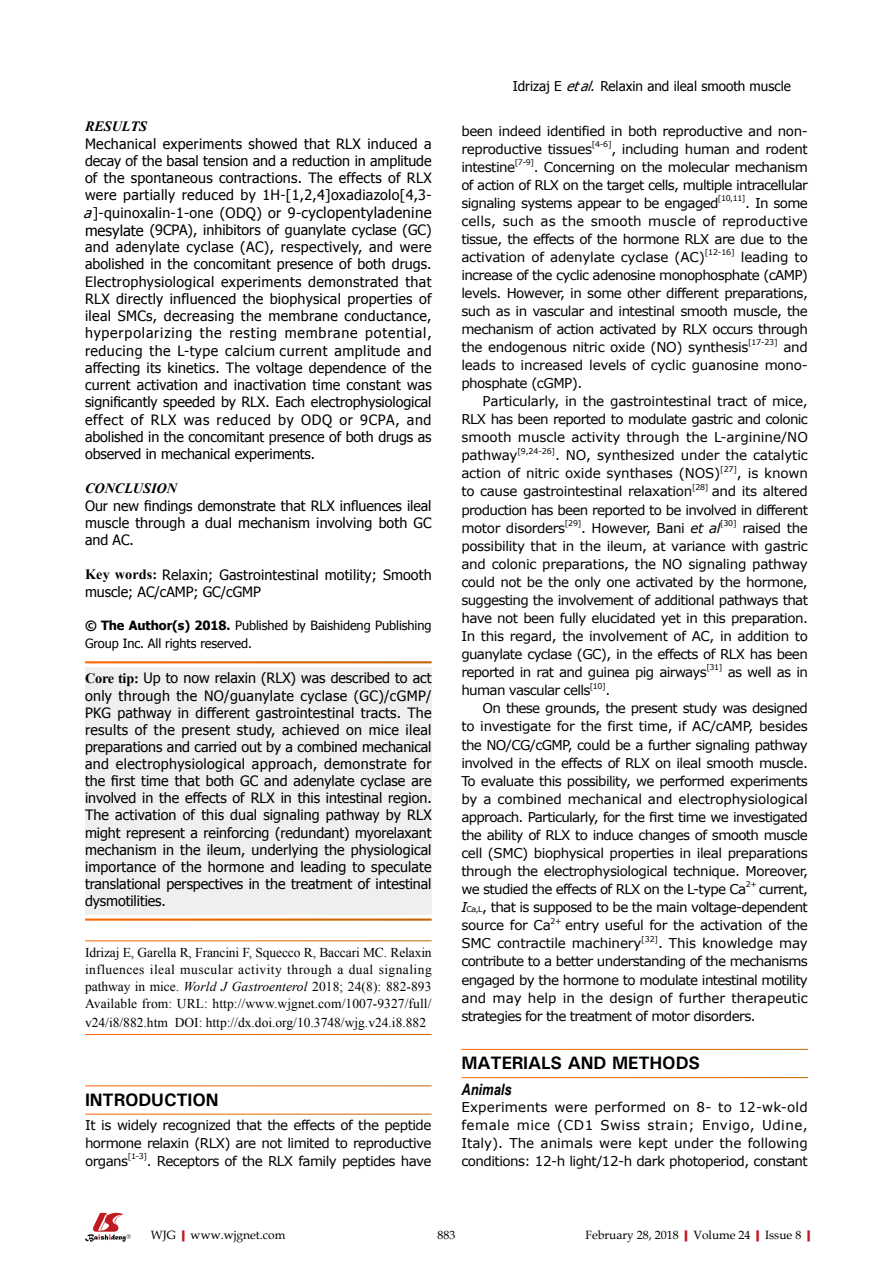
<style>
.page{position:relative;width:893px;height:1263px;background:#fff}
.page>*{position:absolute;margin:0;border:0;box-sizing:border-box;transform-origin:0 0}
.t1{font:700 18px "Univers";letter-spacing:-.01em;color:#000}
.t2{font:italic 700 15.75px "Arial Narrow";color:#000}
.t3{font:14.25px/17.2px "Tahoma";letter-spacing:.01em;color:#000}
.t4{font:13.5px/18px "Verdana";letter-spacing:-.04em;color:#000;text-align:justify}
.t5{font:13.5px/17.5px "Times New Roman";color:#000;text-align:justify}
.t6{font:13.5px/18px "Verdana";letter-spacing:-.015em;color:#000}
.t7{font:13.5px "Verdana";letter-spacing:-.02em;color:#000}
.t8{font:13.5px "Verdana";color:#000}
.t9{font:13.5px "Tahoma";color:#000}
.t10{font:12.75px/18px "Tahoma";letter-spacing:-.005em;color:#000}
.t11{font:12px "Book Antiqua";color:#000}
.t12{font:7.8px "Verdana";letter-spacing:-.025em;color:#000}
.s1{font-family:"Times New Roman";font-weight:700;font-style:italic}
.s2{font-style:italic}
.s3{font-size:15px}
.s4{font-family:"Times New Roman";font-weight:700}
.s5{font-weight:700}
.s6{font-size:7.8px}
.s7{font-weight:700;color:#c01920}
</style>
<div class="page">
<div style="left:85px;top:667px;width:347px;height:247px;background:#eeefef"></div>
<svg style="left:85px;top:1213px;width:46px;height:29px"></svg>
<p class="t3" style="left:83px;top:116px;width:350px"><span class="s1">RESULTS<br></span>Mechanical experiments showed that RLX induced a decay of the basal tension and a reduction in amplitude of the spontaneous contractions. The effects of RLX were partially reduced by 1H-[1,2,4]oxadiazolo[4,3- <span class="s2">a</span>]-quinoxalin-1-one (ODQ) or 9-c<span class="s3">yclopentyladenine mesylate</span> (9CPA), inhibitors of guanylate cyclase (GC) and adenylate cyclase (AC), respectively, and were abolished in the concomitant presence of both drugs.<br>Electrophysiological experiments demonstrated that RLX directly influenced the biophysical properties of ileal SMCs, decreasing the membrane conductance, hyperpolarizing the resting membrane potential, reducing the L-type calcium current amplitude and affecting its kinetics. The voltage dependence of the current activation and inactivation time constant was significantly speeded by RLX. Each electrophysiological effect of RLX was reduced by ODQ or 9CPA, and abolished in the concomitant presence of both drugs as observed in mechanical experiments.</p>
<p class="t3" style="left:85px;top:479px;width:348px"><span class="s1">CONCLUSION<br></span>Our new findings demonstrate that RLX influences ileal muscle through a dual mechanism involving both GC and AC.</p>
<p class="t3" style="left:85px;top:565px;width:348px"><span class="s4">Key words:</span> Relaxin; Gastrointestinal motility; Smooth muscle; AC/cAMP; GC/cGMP</p>
<p class="t10" style="left:85px;top:616px;width:348px"><span class="s5">© The Author(s) 2018.</span> Published by Baishideng Publishing<br>Group Inc. All rights reserved.</p>
<p class="t3" style="left:85px;top:669px;width:348px;text-align:justify"><span class="s4">Core tip:</span> Up to now relaxin (RLX) was described to act only through the NO/guanylate cyclase (GC)/cGMP/ PKG pathway in different gastrointestinal tracts. The results of the present study, achieved on mice ileal preparations and carried out by a combined mechanical and electrophysiological approach, demonstrate for the first time that both GC and adenylate cyclase are involved in the effects of RLX in this intestinal region.<br>The activation of this dual signaling pathway by RLX might represent a reinforcing (redundant) myorelaxant mechanism in the ileum, underlying the physiological importance of the hormone and leading to speculate translational perspectives in the treatment of intestinal dysmotilities.</p>
<p class="t5" style="left:85px;top:943px;width:348px">Idrizaj E, Garella R, Francini F, Squecco R, Baccari MC. Relaxin influences ileal muscular activity through a dual signaling pathway in mice. <span class="s2">World J Gastroenterol</span> 2018; 24(8): 882-893<br>Available from: URL: http://www.wjgnet.com/1007-9327/full/ v24/i8/882.htm DOI: http://dx.doi.org/10.3748/wjg.v24.i8.882</p>
<p class="t1" style="left:85px;top:1088px;width:135px">INTRODUCTION</p>
<p class="t4" style="left:85px;top:1115px;width:348px">It is widely recognized that the effects of the peptide hormone relaxin (RLX) are not limited to reproductive organs</p>
<p class="t12" style="left:128px;top:1151px;width:21px">[1-3]</p>
<p class="t4" style="left:147px;top:1151px;width:286px">. Receptors of the RLX family peptides have</p>
<p class="t9" style="left:513px;top:77px;width:280px">Idrizaj E <span class="s2">etal.</span>Relaxin and ileal smooth muscle</p>
<p class="t4" style="left:461px;top:122px;width:348px">been indeed identified in both reproductive and non&shy;reproductive tissues</p>
<p class="t12" style="left:592px;top:139px;width:21px">[4-6]</p>
<p class="t4" style="left:611px;top:140px;width:198px">, including human and rodent</p>
<p class="t4" style="left:461px;top:158px;width:55px">intestine</p>
<p class="t12" style="left:515px;top:157px;width:21px">[7-9]</p>
<p class="t4" style="left:461px;top:158px;width:348px;text-indent:72px">. Concerning on the molecular mechanism of action of RLX on the target cells, multiple intracellular signaling systems appear to be engaged</p>
<p class="t12" style="left:718px;top:193px;width:29px">[10,11]</p>
<p class="t4" style="left:461px;top:194px;width:348px;text-indent:284px">. In some cells, such as the smooth muscle of reproductive tissue, the effects of the hormone RLX are due to the activation of adenylate cyclase (AC)</p>
<p class="t12" style="left:705px;top:247px;width:32px">[12-16]</p>
<p class="t4" style="left:461px;top:248px;width:348px;text-indent:279px">leading to increase of the cyclic adenosine monophosphate (cAMP) levels. However, in some other different preparations, such as in vascular and intestinal smooth muscle, the mechanism of action activated by RLX occurs through the endogenous nitric oxide (NO) synthesis</p>
<p class="t12" style="left:748px;top:337px;width:31px">[17-23]</p>
<p class="t4" style="left:783px;top:338px;width:26px">and</p>
<p class="t7" style="left:461px;top:357px;width:346px">leads to increased levels of cyclic guanosine mono-</p>
<p class="t4" style="left:461px;top:374px;width:122px">phosphate (cGMP).</p>
<p class="t7" style="left:483px;top:393px;width:327px">Particularly, in the gastrointestinal tract of mice,</p>
<p class="t4" style="left:461px;top:410px;width:348px">RLX has been reported to modulate gastric and colonic</p>
<p class="t8" style="left:461px;top:429px;width:348px">smooth muscle activity through the L-arginine/NO</p>
<p class="t6" style="left:461px;top:446px;width:58px">pathway</p>
<p class="t12" style="left:517px;top:446px;width:39px">[9,24-26]</p>
<p class="t6" style="left:461px;top:446px;width:348px;text-indent:94px">. NO, synthesized under the catalytic action of nitric oxide synthases (NOS)</p>
<p class="t12" style="left:720px;top:464px;width:18px">[27]</p>
<p class="t4" style="left:737px;top:464px;width:72px">, is known</p>
<p class="t4" style="left:461px;top:482px;width:232px">to cause gastrointestinal relaxation</p>
<p class="t12" style="left:692px;top:482px;width:18px">[28]</p>
<p class="t4" style="left:461px;top:482px;width:348px;text-indent:250px">and its altered production has been reported to be involved in different motor disorders</p>
<p class="t12" style="left:565px;top:518px;width:18px">[29]</p>
<p class="t4" style="left:581px;top:518px;width:141px">. However, Bani <span class="s2">et al</span></p>
<p class="t12" style="left:720px;top:518px;width:18px">[30]</p>
<p class="t4" style="left:461px;top:518px;width:348px;text-indent:281px">raised the possibility that in the ileum, at variance with gastric and colonic preparations, the NO signaling pathway could not be the only one activated by the hormone, suggesting the involvement of additional pathways that have not been fully elucidated yet in this preparation.<br>In this regard, the involvement of AC, in addition to guanylate cyclase (GC), in the effects of RLX has been reported in rat and guinea pig airways</p>
<p class="t12" style="left:706px;top:663px;width:18px">[31]</p>
<p class="t4" style="left:728px;top:663px;width:82px">as well as in</p>
<p class="t4" style="left:461px;top:681px;width:131px">human vascular cells</p>
<p class="t12" style="left:590px;top:681px;width:17px">[10]</p>
<p class="t4" style="left:605px;top:681px;width:6px">.</p>
<p class="t4" style="left:483px;top:699px;width:327px">On these grounds, the present study was designed</p>
<p class="t4" style="left:461px;top:717px;width:348px">to investigate for the first time, if AC/cAMP, besides</p>
<p class="t4" style="left:461px;top:735px;width:348px">the NO/CG/cGMP, could be a further signaling pathway</p>
<p class="t4" style="left:461px;top:753px;width:348px">involved in the effects of RLX on ileal smooth muscle.</p>
<p class="t4" style="left:461px;top:771px;width:348px">To evaluate this possibility, we performed experiments</p>
<p class="t6" style="left:461px;top:789px;width:348px">by a combined mechanical and electrophysiological</p>
<p class="t4" style="left:461px;top:807px;width:348px">approach. Particularly, for the first time we investigated</p>
<p class="t4" style="left:461px;top:825px;width:348px">the ability of RLX to induce changes of smooth muscle</p>
<p class="t4" style="left:461px;top:844px;width:348px">cell (SMC) biophysical properties in ileal preparations</p>
<p class="t4" style="left:461px;top:862px;width:348px">through the electrophysiological technique. Moreover,</p>
<p class="t4" style="left:461px;top:880px;width:287px">we studied the effects of RLX on the L-type Ca</p>
<p class="t12" style="left:746px;top:879px;width:13px">2+</p>
<p class="t4" style="left:461px;top:880px;width:348px;text-indent:297px">current, <span class="s2">I</span><span class="s6">Ca,L</span>, that is supposed to be the main voltage-dependent source for Ca</p>
<p class="t12" style="left:550px;top:916px;width:13px">2+</p>
<p class="t4" style="left:461px;top:916px;width:348px;text-indent:104px">entry useful for the activation of the<br>SMC contractile machinery</p>
<p class="t12" style="left:641px;top:934px;width:18px">[32]</p>
<p class="t4" style="left:461px;top:934px;width:348px;text-indent:197px">. This knowledge may contribute to a better understanding of the mechanisms engaged by the hormone to modulate intestinal motility and may help in the design of further therapeutic strategies for the treatment of motor disorders.</p>
<p class="t1" style="left:461px;top:1052px;width:240px">MATERIALS AND METHODS</p>
<p class="t2" style="left:461px;top:1077px;width:52px">Animals</p>
<p class="t4" style="left:461px;top:1097px;width:348px">Experiments were performed on 8- to 12-wk-old female mice (CD1 Swiss strain; Envigo, Udine, Italy). The animals were kept under the following conditions: 12-h light/12-h dark photoperiod, constant</p>
<p class="t11" style="left:151px;top:1226px;width:136px">WJG<span class="s7">|</span>www.wjgnet.com</p>
<p class="t11" style="left:437px;top:1226px;width:19px">883</p>
<p class="t11" style="left:585px;top:1226px;width:232px">February 28, 2018<span class="s7">|</span>Volume 24<span class="s7">|</span>Issue 8<span class="s7">|</span></p>
</div>
